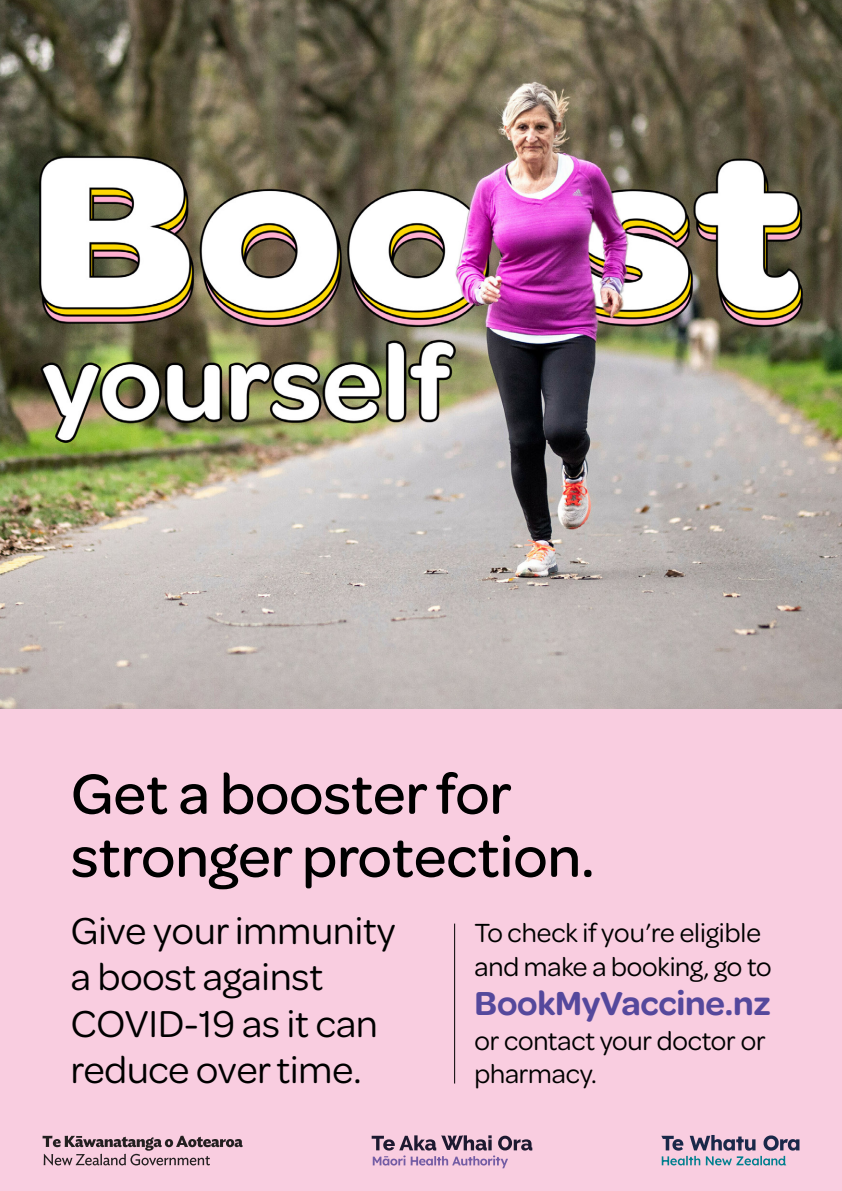
<style>
.page{position:relative;width:842px;height:1191px;background:#f9cde0}
.page>*{position:absolute;margin:0;border:0;box-sizing:border-box;transform-origin:0 0}
.t1{font:500 60px/63px "Omnes";color:#000}
.t2{font:40px/46.3px "Omnes";color:#000}
.t3{font:600 35.5px "Omnes";letter-spacing:-.005em;color:#55489c}
.t4{font:28px/33.6px "Omnes";letter-spacing:-.005em;color:#000}
</style>
<div class="page">
<svg style="left:43px;top:1135px;width:200px;height:30px"></svg>
<svg style="left:372px;top:1135px;width:160px;height:33px"></svg>
<svg style="left:661px;top:1135px;width:138px;height:30px"></svg>
<img style="left:0;top:0;width:842px;height:709px">
<hr style="left:454px;top:924px;width:1px;height:159px;background:#000">
<p class="t1" style="left:71px;top:758px;width:525px">Get a booster for stronger protection.</p>
<p class="t2" style="left:71px;top:905px;width:326px">Give your immunity a boost against<br>COVID-19 as it can reduce over time.</p>
<p class="t4" style="left:474px;top:914px;width:299px">To check if you’re eligible and make a booking, go to</p>
<p class="t3" style="left:474px;top:979px;width:298px">BookMyVaccine.nz</p>
<p class="t4" style="left:474px;top:1022px;width:293px;line-height:33.1px">or contact your doctor or pharmacy.</p>
</div>
